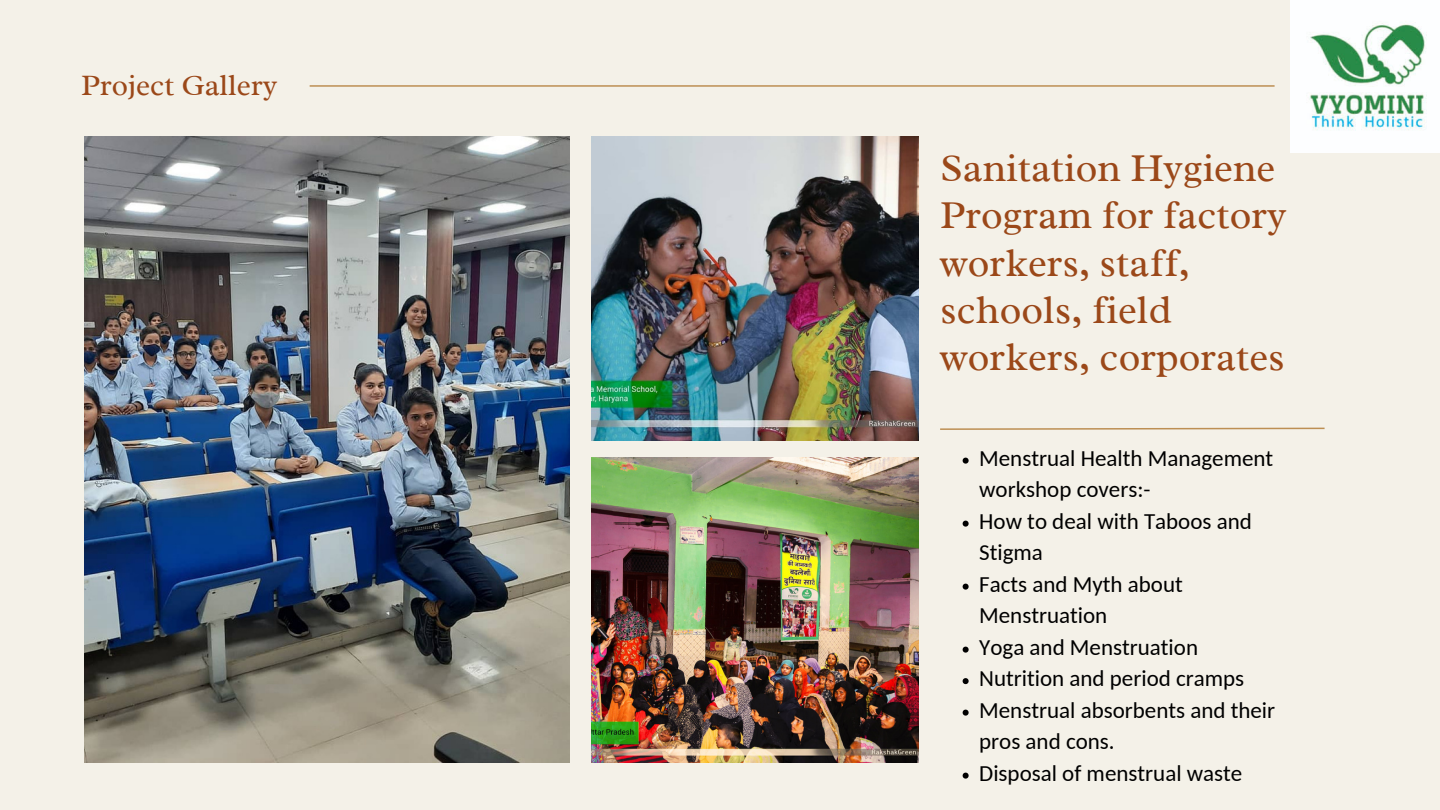
<style>
.page{position:relative;width:1440px;height:810px;background:#f4f1e8}
.page>*{position:absolute;margin:0;border:0;box-sizing:border-box;transform-origin:0 0}
.t1{font:40px/47.2px "Radley";color:#9b4819}
.t2{font:30px "Radley";color:#9b4819}
.t3{font:23px/31.5px "Carlito";color:#000}
</style>
<div class="page">
<hr style="left:310px;top:85px;width:965px;height:2px;background:#bd8f53">
<img style="left:85px;top:136px;width:485px;height:627px">
<img style="left:592px;top:458px;width:327px;height:305px">
<img style="left:592px;top:136px;width:327px;height:305px">
<svg style="left:963px;top:458px;width:6px;height:6px"></svg>
<svg style="left:963px;top:521px;width:6px;height:6px"></svg>
<svg style="left:963px;top:584px;width:6px;height:6px"></svg>
<svg style="left:963px;top:647px;width:6px;height:6px"></svg>
<svg style="left:963px;top:678px;width:6px;height:6px"></svg>
<svg style="left:963px;top:710px;width:6px;height:6px"></svg>
<svg style="left:963px;top:773px;width:6px;height:6px"></svg>
<svg style="left:940px;top:427px;width:385px;height:3px"></svg>
<img style="left:1290px;top:0;width:150px;height:153px">
<p class="t2" style="left:81px;top:66px;width:198px">Project Gallery</p>
<p class="t1" style="left:940px;top:144px;width:348px">Sanitation Hygiene<br>Program for factory workers, staff, schools, field workers, corporates</p>
<p class="t3" style="left:979px;top:444px;width:296px">Menstrual Health Management workshop covers:-</p>
<h2 class="t3" style="left:979px;top:507px;width:274px">How to deal with Taboos and<br>Stigma</h2>
<p class="t3" style="left:979px;top:570px;width:205px">Facts and Myth about<br>Menstruation</p>
<p class="t3" style="left:979px;top:633px;width:220px">Yoga and Menstruation</p>
<p class="t3" style="left:979px;top:665px;width:267px">Nutrition and period cramps</p>
<p class="t3" style="left:979px;top:696px;width:298px">Menstrual absorbents and their pros and cons.</p>
<p class="t3" style="left:979px;top:759px;width:265px">Disposal of menstrual waste</p>
</div>
